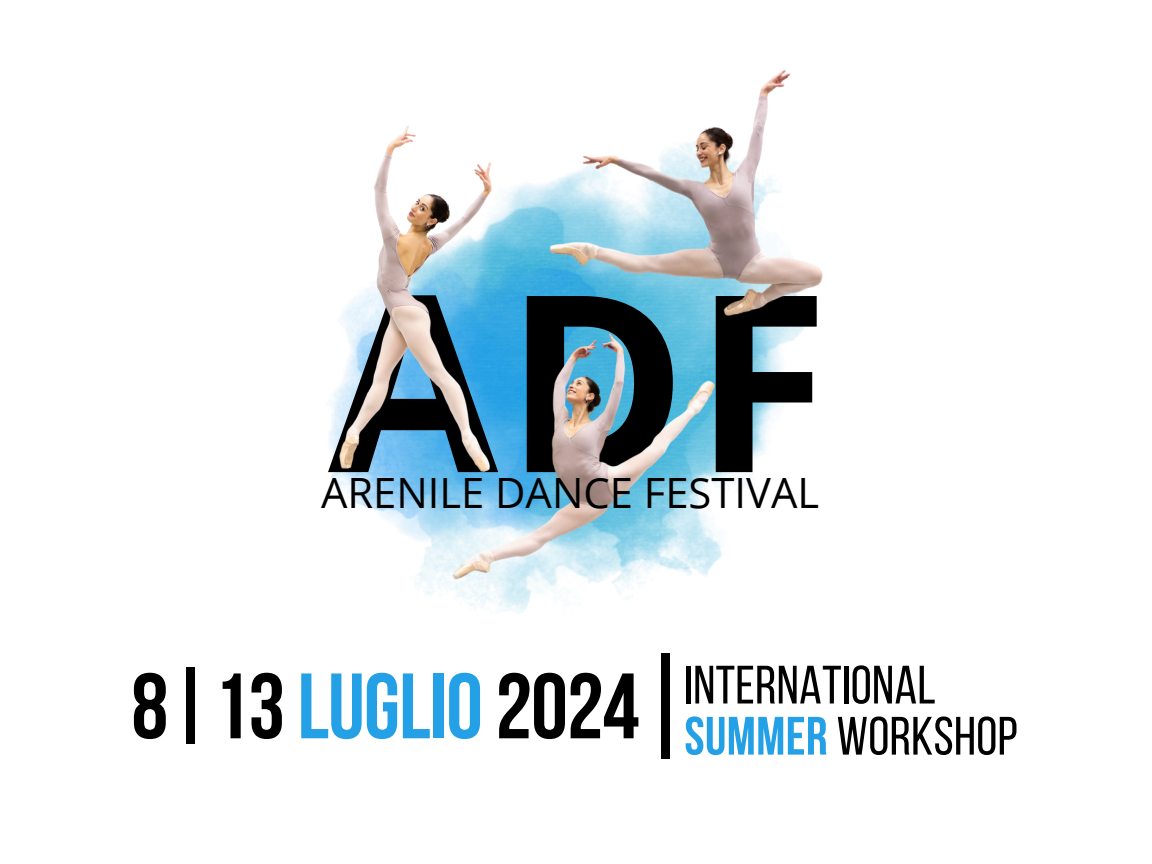
<style>
.page{position:relative;width:1152px;height:864px;background:#fff}
.page>*{position:absolute;margin:0;border:0;box-sizing:border-box;transform-origin:0 0}
.t1{font:700 246.6px "Open Sans";color:#000}
.t2{font:133.5px "Bebas Neue";color:#000}
.t3{font:700 92.55px "Bebas Neue";letter-spacing:-.01em;color:#000}
.t4{font:54px "Bebas Neue";letter-spacing:.005em;color:#000}
.t5{font:41.7px "Open Sans";color:#000}
.s1{color:#23a0e6}
.s2{font-weight:700;color:#23a0e6}
</style>
<div class="page">
<img style="left:334px;top:183px;width:465px;height:431px">
<img style="left:540px;top:69px;width:283px;height:266px">
<img style="left:396px;top:302px;width:365px;height:289px">
<img style="left:327px;top:125px;width:182px;height:358px">
<p class="t1" style="left:328px;top:209px;width:502px">ADF</p>
<p class="t5" style="left:321px;top:464px;width:500px">ARENILE DANCE FESTIVAL</p>
<h1 class="t2" style="left:640px;top:652px;width:51px">|</h1>
<p class="t3" style="left:132px;top:669px;width:509px">8|13<span class="s1">LUGLIO</span>2024</p>
<p class="t4" style="left:684px;top:663px;width:253px">INTERNATIONAL</p>
<p class="t4" style="left:684px;top:714px;width:335px"><span class="s2">SUMMER</span> WORKSHOP</p>
</div>
